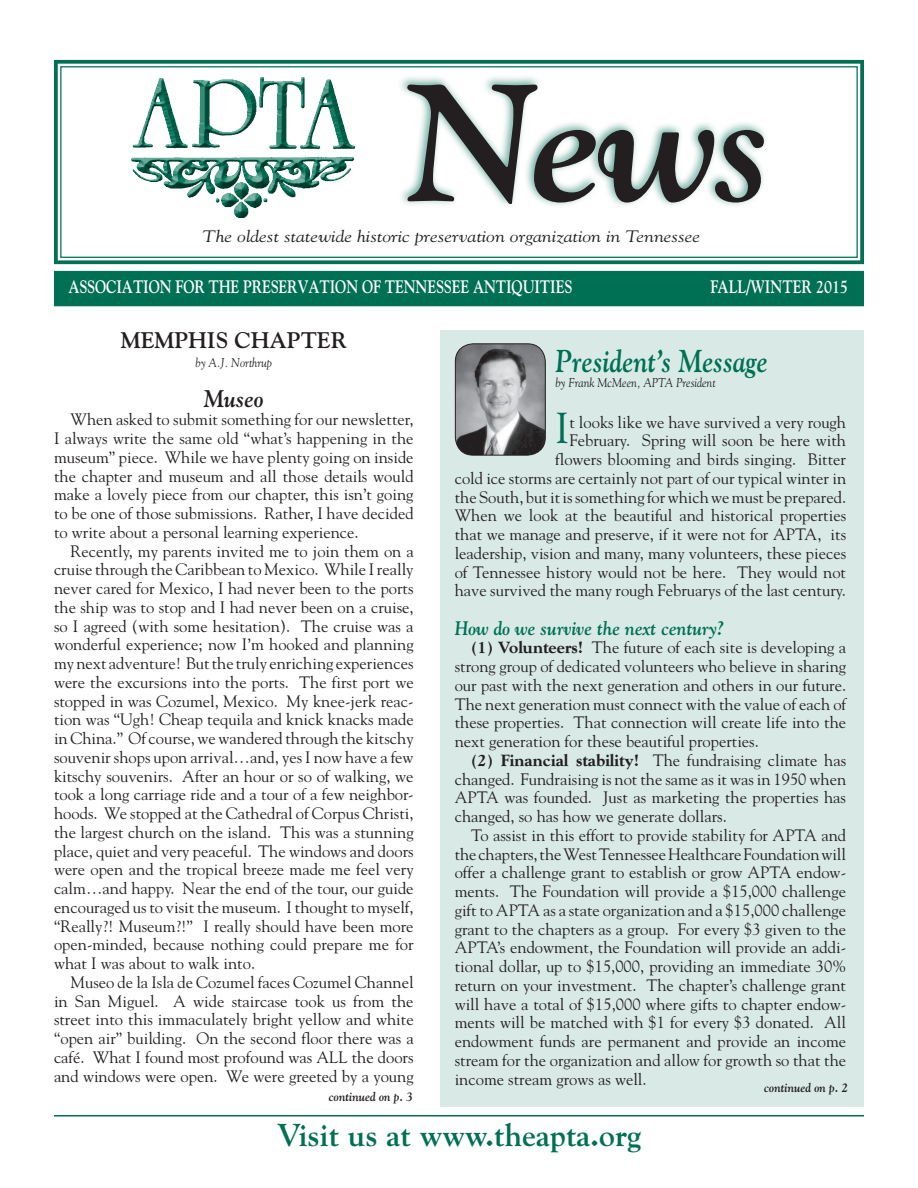
<style>
.page{position:relative;width:918px;height:1188px;background:#fff}
.page>*{position:absolute;margin:0;border:0;box-sizing:border-box;transform-origin:0 0}
.t1{font:italic 700 165px "Goudy";color:#231f20}
.Body_text{font:43.2px "Goudy";color:#007055}
.Headline{font:700 31.5px "Goudy";color:#007055}
.Headline-2{font:italic 700 31.5px "Goudy";color:#007055;scale:.8 1}
.Subhead_1{font:italic 700 24px "Goudy";color:#231f20;scale:.9 1}
.Chapter_Head{font:700 22.5px "Goudy";color:#231f20}
.Subhead_1-2{font:italic 700 19.5px "Goudy";color:#007055;scale:.9 1}
.t2{font:700 18px "Goudy";letter-spacing:-.01em;color:#fff;scale:.8 1}
.Body_Text-indent{font:16.5px/18.8px "Goudy";color:#231f20;text-align:justify}
.Body_text-2{font:16.5px/18.8px "Goudy";color:#231f20;text-align:right}
.Body_text-3{font:italic 16.5px "Goudy";color:#231f20;scale:1.2 1}
.t3{font:italic 12.75px "Goudy";color:#231f20;scale:.9 1}
.t4{font:italic 700 12.75px "Goudy";color:#231f20;scale:.9 1}
.s1{font-weight:800}
</style>
<div class="page">
<svg style="left:54px;top:59px;width:810px;height:206px"></svg>
<div style="left:60px;top:66px;width:798px;height:192px;border:1px solid #007055"></div>
<div style="left:130px;top:76px;width:233px;height:144px;background:#231f20;opacity:.75"></div>
<div style="left:54px;top:271px;width:810px;height:35px;background:#007055"></div>
<div style="left:397px;top:74px;width:372px;height:135px;background:#007055;opacity:.6"></div>
<div style="left:441px;top:330px;width:423px;height:777px;background:#d9eae6"></div>
<img style="left:455px;top:344px;width:90px;height:111px">
<div style="left:455px;top:343px;width:91px;height:113px;border:1px solid #231f20;border-radius:18px"></div>
<hr style="left:54px;top:1115px;width:810px;height:2px;background:#007055">
<p class="t1" style="left:406px;top:41px;width:368px">News</p>
<p class="Body_text-3" style="left:203px;top:227px;width:416px">The oldest statewide historic preservation organization in Tennessee</p>
<p class="t2" style="left:68px;top:276px;width:631px">ASSOCIATION FOR THE PRESERVATION OF TENNESSEE ANTIQUITIES</p>
<p class="t2" style="left:710px;top:276px;width:174px">FALL/WINTER 2015</p>
<p class="Chapter_Head" style="left:121px;top:326px;width:228px">MEMPHIS CHAPTER</p>
<p class="t3" style="left:196px;top:355px;width:86px">by A.J. Northrup</p>
<p class="Subhead_1" style="left:204px;top:384px;width:68px">Museo</p>
<p class="Body_Text-indent" style="left:54px;top:410px;width:361px;text-indent:16px">When asked to submit something for our newsletter, I always write the same old “what’s happening in the museum” piece. While we have plenty going on inside the chapter and museum and all those details would make a lovely piece from our chapter, this isn’t going to be one of those submissions. Rather, I have decided to write about a personal learning experience.</p>
<p class="Body_Text-indent" style="left:54px;top:541px;width:361px;text-indent:16px">Recently, my parents invited me to join them on a cruise through the Caribbean to Mexico. While I really never cared for Mexico, I had never been to the ports the ship was to stop and I had never been on a cruise, so I agreed (with some hesitation). The cruise was a wonderful experience; now I’m hooked and planning my next adventure! But the truly enriching experiences were the excursions into the ports. The first port we stopped in was Cozumel, Mexico. My knee-jerk reac&shy;tion was “Ugh! Cheap tequila and knick knacks made in China.” Of course, we wandered through the kitschy souvenir shops upon arrival…and, yes I now have a few kitschy souvenirs. After an hour or so of walking, we took a long carriage ride and a tour of a few neighbor&shy;hoods. We stopped at the Cathedral of Corpus Christi, the largest church on the island. This was a stunning place, quiet and very peaceful. The windows and doors were open and the tropical breeze made me feel very calm…and happy. Near the end of the tour, our guide encouraged us to visit the museum. I thought to myself, “Really?! Museum?!” I really should have been more open-minded, because nothing could prepare me for what I was about to walk into.</p>
<p class="Body_Text-indent" style="left:54px;top:972px;width:361px;text-indent:16px">Museo de la Isla de Cozumel faces Cozumel Channel in San Miguel. A wide staircase took us from the street into this immaculately bright yellow and white “open air” building. On the second floor there was a café. What I found most profound was ALL the doors and windows were open. We were greeted by a young</p>
<p class="t4" style="left:329px;top:1089px;width:95px">continued on p. 3</p>
<p class="Headline-2" style="left:555px;top:342px;width:267px">President’s Message</p>
<p class="t3" style="left:555px;top:375px;width:180px">by Frank McMeen, APTA President</p>
<p class="Body_text" style="left:555px;top:402px;width:16px">I</p>
<p class="Body_text-2" style="left:455px;top:412px;width:393px">t looks like we have survived a very rough<br>February. Spring will soon be here with<br>flowers blooming and birds singing. Bitter<br>cold ice storms are certainly not part of our typical winter in the South, but it is something for which we must be prepared.</p>
<p class="Body_text-2" style="left:455px;top:506px;width:393px;text-align:justify">When we look at the beautiful and historical properties that we manage and preserve, if it were not for APTA, its leadership, vision and many, many volunteers, these pieces of Tennessee history would not be here. They would not have survived the many rough Februarys of the last century.</p>
<p class="Subhead_1-2" style="left:455px;top:616px;width:300px">How do we survive the next century?</p>
<p class="Body_Text-indent" style="left:455px;top:638px;width:393px;text-indent:16px"><span class="s1">(1) Volunteers!</span> The future of each site is developing a strong group of dedicated volunteers who believe in sharing our past with the next generation and others in our future.<br>The next generation must connect with the value of each of these properties. That connection will create life into the next generation for these beautiful properties.</p>
<p class="Body_Text-indent" style="left:455px;top:750px;width:393px;text-indent:16px"><span class="s1">(2) Financial stability!</span> The fundraising climate has changed. Fundraising is not the same as it was in 1950 when APTA was founded. Just as marketing the properties has changed, so has how we generate dollars.</p>
<p class="Body_Text-indent" style="left:455px;top:825px;width:393px;text-indent:16px">To assist in this effort to provide stability for APTA and the chapters, the West Tennessee Healthcare Foundation will offer a challenge grant to establish or grow APTA endow&shy;ments. The Foundation will provide a $15,000 challenge gift to APTA as a state organization and a $15,000 challenge grant to the chapters as a group. For every $3 given to the APTA’s endowment, the Foundation will provide an addi&shy;tional dollar, up to $15,000, providing an immediate 30% return on your investment. The chapter’s challenge grant will have a total of $15,000 where gifts to chapter endow&shy;ments will be matched with $1 for every $3 donated. All endowment funds are permanent and provide an income stream for the organization and allow for growth so that the income stream grows as well.</p>
<p class="t4" style="left:764px;top:1079px;width:95px">continued on p. 2</p>
<p class="Headline" style="left:277px;top:1115px;width:366px">Visit us at www.theapta.org</p>
</div>
